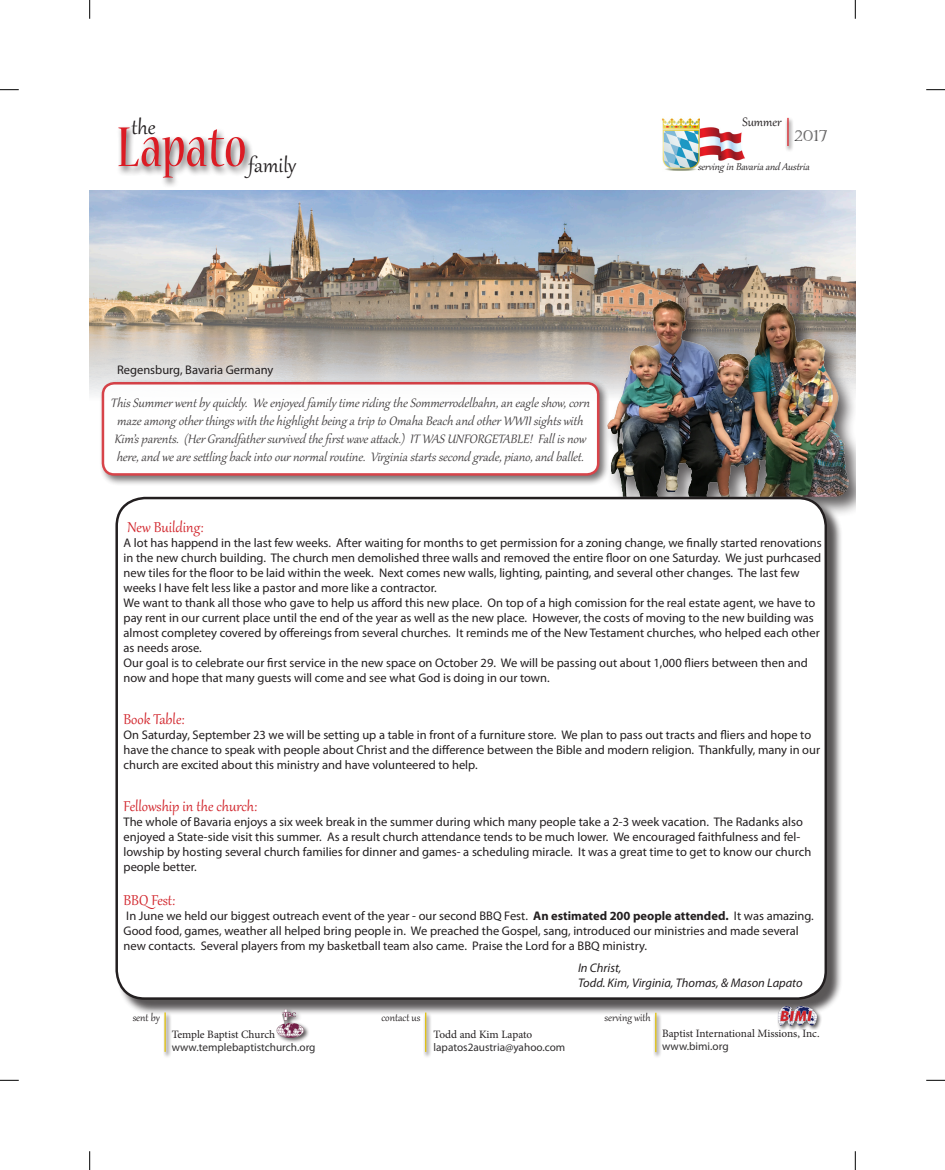
<style>
.page{position:relative;width:945px;height:1170px;background:#fff}
.page>*{position:absolute;margin:0;border:0;box-sizing:border-box;transform-origin:0 0}
.t1{font:condensed 62.5px "Nueva Std";color:#db1c24}
.t2{font:25px "Gabriola";color:#231f20}
.t3{font:17.5px "Gabriola";color:#d1232a}
.t4{font:italic 15px/18px "Gabriola";color:#231f20}
.t5{font:15px "Gabriola";color:#231f20}
.t6{font:15px "Castellar";color:#312f30}
.t7{font:12.5px/15px "Myriad Pro";color:#231f20}
.t8{font:italic 12.5px/15px "Myriad Pro";color:#231f20}
.t9{font:12.5px "Gabriola";color:#231f20}
.t10{font:italic 12px "Gabriola";color:#231f20}
.t11{font:11.25px "Minion Pro";letter-spacing:-.005em;color:#231f20}
.t12{font:11.25px "Myriad Pro";color:#312f30}
.s1{font-weight:700}
</style>
<div class="page">
<img style="left:699px;top:123px;width:46px;height:39px">
<img style="left:661px;top:118px;width:38px;height:53px">
<img style="left:90px;top:190px;width:765px;height:206px">
<div style="left:603px;top:297px;width:252px;height:220px;background:#231f20;opacity:.75"></div>
<img style="left:586px;top:286px;width:262px;height:210px">
<div style="left:117px;top:498px;width:725px;height:517px;background:#231f20;opacity:.75"></div>
<div style="left:117px;top:498px;width:708px;height:500px;background:#fff;border-radius:28px"></div>
<div style="left:115px;top:125px;width:138px;height:63px;background:#231f20;opacity:.75"></div>
<svg style="left:423px;top:1011px;width:9px;height:46px"></svg>
<hr style="left:425px;top:1012px;width:1px;height:39px;background:#e0be03">
<div style="left:276px;top:1007px;width:34px;height:36px;background:#231f20;opacity:.75"></div>
<img style="left:275px;top:1004px;width:29px;height:38px">
<svg style="left:162px;top:1011px;width:9px;height:46px"></svg>
<hr style="left:164px;top:1012px;width:2px;height:39px;background:#e0be03">
<div style="left:776px;top:1005px;width:46px;height:24px;background:#231f20;opacity:.75"></div>
<img style="left:778px;top:1006px;width:40px;height:21px">
<svg style="left:653px;top:1012px;width:9px;height:45px"></svg>
<hr style="left:655px;top:1012px;width:1px;height:39px;background:#e0be03">
<svg style="left:786px;top:117px;width:7px;height:34px"></svg>
<svg style="left:787px;top:118px;width:1px;height:28px"></svg>
<div style="left:99px;top:379px;width:511px;height:107px;background:#231f20;opacity:.75"></div>
<div style="left:103px;top:383px;width:495px;height:91px;background:#fff;border-radius:11px"></div>
<div style="left:102px;top:382px;width:497px;height:93px;border:2px solid #d1232a;border-radius:11px"></div>
<svg style="left:0;top:89px;width:19px;height:1px"></svg>
<svg style="left:926px;top:89px;width:18px;height:1px"></svg>
<svg style="left:0;top:1079px;width:19px;height:1px"></svg>
<svg style="left:926px;top:1079px;width:18px;height:1px"></svg>
<svg style="left:89px;top:0;width:1px;height:19px"></svg>
<svg style="left:89px;top:1151px;width:1px;height:18px"></svg>
<svg style="left:854px;top:0;width:1px;height:19px"></svg>
<svg style="left:854px;top:1151px;width:1px;height:18px"></svg>
<h2 class="t2" style="left:131px;top:110px;width:26px">the</h2>
<h1 class="t1" style="left:117px;top:119px;width:131px">Lapato</h1>
<h2 class="t2" style="left:248px;top:148px;width:49px">family</h2>
<p class="t7" style="left:117px;top:362px;width:158px">Regensburg, Bavaria Germany</p>
<p class="t4" style="left:110px;top:393px;width:485px">ThisSummerwentbyquickly.Weenj oyedfamilytimeridingtheSommerrodelbahn,aneagleshow,corn mazeamongotherthingswiththehighlightbeingatriptoOmahaBeachandotherWWIIsightswith Kim’sparents.(HerGrandfathersurvivedthefirstwaveattack.)ITWASUNFORGETABLE!Fallisnow here,andwearesettlingbackintoournormalroutine.Virginiastartssecondgrade,piano,andballet.</p>
<p class="t5" style="left:742px;top:112px;width:41px">Summer</p>
<p class="t6" style="left:794px;top:127px;width:34px">2017</p>
<p class="t10" style="left:697px;top:159px;width:117px">servinginBavariaandAustria</p>
<h3 class="t3" style="left:127px;top:515px;width:78px">New Building:</h3>
<p class="t7" style="left:123px;top:534px;width:699px">A lot has happend in the last few weeks. After waiting for months to get permission for a zoning change, we finally started renovations in the new church building. The church men demolished three walls and removed the entire floor on one Saturday. We just purhcased new tiles for the floor to be laid within the week. Next comes new walls, lighting, painting, and several other changes. The last few weeks I have felt less like a pastor and more like a contractor.<br>We want to thank all those who gave to help us afford this new place. On top of a high comission for the real estate agent, we have to pay rent in our current place until the end of the year as well as the new place. However, the costs of moving to the new building was almost completey covered by offereings from several churches. It reminds me of the New Testament churches, who helped each other as needs arose.<br>Our goal is to celebrate our first service in the new space on October 29. We will be passing out about 1,000 fliers between then and now and hope that many guests will come and see what God is doing in our town.</p>
<h3 class="t3" style="left:123px;top:707px;width:62px">Book Table:</h3>
<p class="t7" style="left:123px;top:726px;width:698px">On Saturday, September 23 we will be setting up a table in front of a furniture store. We plan to pass out tracts and fliers and hope to have the chance to speak with people about Christ and the difference between the Bible and modern religion. Thankfully, many in our church are excited about this ministry and have volunteered to help.</p>
<h3 class="t3" style="left:123px;top:794px;width:135px">Fellowship in the church:</h3>
<p class="t7" style="left:123px;top:813px;width:689px">The whole of Bavaria enjoys a six week break in the summer during which many people take a 2-3 week vacation. The Radanks also enjoyed a State-side visit this summer. As a result church attendance tends to be much lower. We encouraged faithfulness and fel&shy;lowship by hosting several church families for dinner and games- a scheduling miracle. It was a great time to get to know our church people better.</p>
<h3 class="t3" style="left:123px;top:888px;width:53px">BBQ Fest:</h3>
<p class="t7" style="left:123px;top:908px;width:691px">In June we held our biggest outreach event of the year - our second BBQ Fest. <span class="s1">An estimated 200 people attended.</span> It was amazing.<br>Good food, games, weather all helped bring people in. We preached the Gospel, sang, introduced our ministries and made several new contacts. Several players from my basketball team also came. Praise the Lord for a BBQ ministry.</p>
<p class="t9" style="left:133px;top:1009px;width:29px">sent by</p>
<p class="t11" style="left:172px;top:1026px;width:105px">Temple Baptist Church</p>
<p class="t12" style="left:172px;top:1040px;width:145px">www.templebaptistchurch.org</p>
<p class="t9" style="left:381px;top:1009px;width:40px">contact us</p>
<p class="t11" style="left:433px;top:1026px;width:100px">Todd and Kim Lapato</p>
<p class="t12" style="left:433px;top:1040px;width:133px">lapatos2austria@yahoo.com</p>
<p class="t8" style="left:578px;top:960px;width:226px">In Christ,<br>Todd. Kim, Virginia, Thomas, &amp; Mason Lapato</p>
<p class="t9" style="left:604px;top:1009px;width:48px">serving with</p>
<p class="t11" style="left:662px;top:1025px;width:159px">Baptist International Missions, Inc.</p>
<p class="t12" style="left:662px;top:1039px;width:68px">www.bimi.org</p>
</div>
